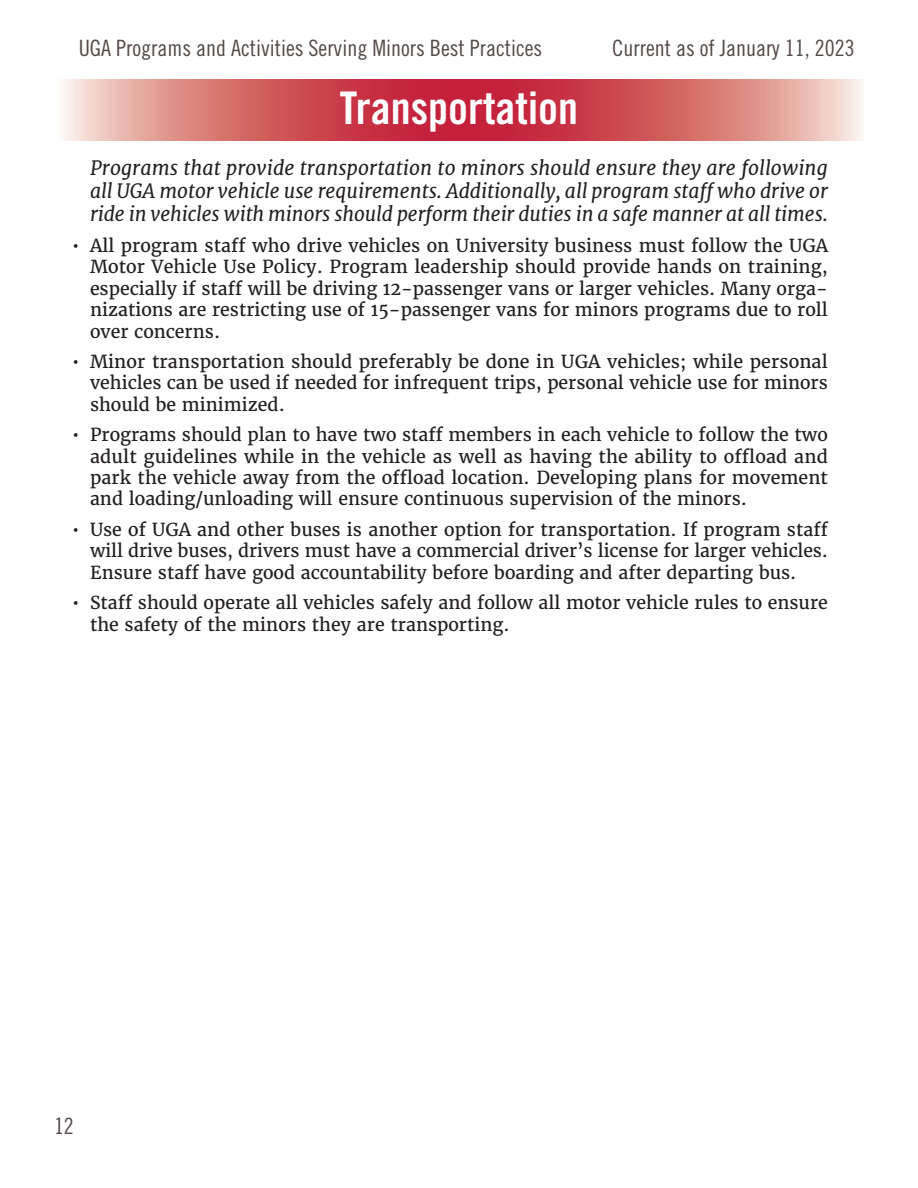
<style>
.page{position:relative;width:918px;height:1188px;background:#fff}
.page>*{position:absolute;margin:0;border:0;box-sizing:border-box;transform-origin:0 0}
.t1{font:45px "Trade Gothic LT Std Bd Cn 20";color:#fff}
.t2{font:22.5px "Trade Gothic LT Std Cn 18";color:#524a47}
.Body{font:italic 19.5px/23.4px "Merriweather";letter-spacing:-.005em;color:#231f20;text-align:justify}
.t3{font:17.85px/21.5px "Merriweather";color:#231f20;text-align:justify}
</style>
<div class="page">
<svg style="left:64px;top:79px;width:797px;height:61px;background:#d56a6e"></svg>
<p class="t2" style="left:79px;top:34px;width:465px">UGA Programs and Activities Serving Minors Best Practices</p>
<p class="t2" style="left:612px;top:34px;width:244px">Current as of January 11, 2023</p>
<p class="t1" style="left:340px;top:81px;width:240px">Transportation</p>
<p class="Body" style="left:90px;top:156px;width:740px">Programs that provide transportation to minors should ensure they are following all UGA motor vehicle use requirements. Additionally, all program staff who drive or ride in vehicles with minors should perform their duties in a safe manner at all times.</p>
<p class="t3" style="left:90px;top:235px;width:740px;text-indent:-18px">• All program staff who drive vehicles on University business must follow the UGA Motor Vehicle Use Policy. Program leadership should provide hands on training, especially if staff will be driving 12-passenger vans or larger vehicles. Many orga&shy;nizations are restricting use of 15-passenger vans for minors programs due to roll over concerns.</p>
<p class="t3" style="left:90px;top:351px;width:739px;text-indent:-18px">• Minor transportation should preferably be done in UGA vehicles; while personal vehicles can be used if needed for infrequent trips, personal vehicle use for minors should be minimized.</p>
<p class="t3" style="left:90px;top:424px;width:739px;text-indent:-18px">• Programs should plan to have two staff members in each vehicle to follow the two adult guidelines while in the vehicle as well as having the ability to offload and park the vehicle away from the offload location. Developing plans for movement and loading/unloading will ensure continuous supervision of the minors.</p>
<p class="t3" style="left:90px;top:519px;width:740px;text-indent:-18px">• Use of UGA and other buses is another option for transportation. If program staff will drive buses, drivers must have a commercial driver’s license for larger vehicles.<br>Ensure staff have good accountability before boarding and after departing bus.</p>
<p class="t3" style="left:90px;top:592px;width:739px;text-indent:-18px">• Staff should operate all vehicles safely and follow all motor vehicle rules to ensure the safety of the minors they are transporting.</p>
<p class="t2" style="left:54px;top:1113px;width:21px">12</p>
</div>
